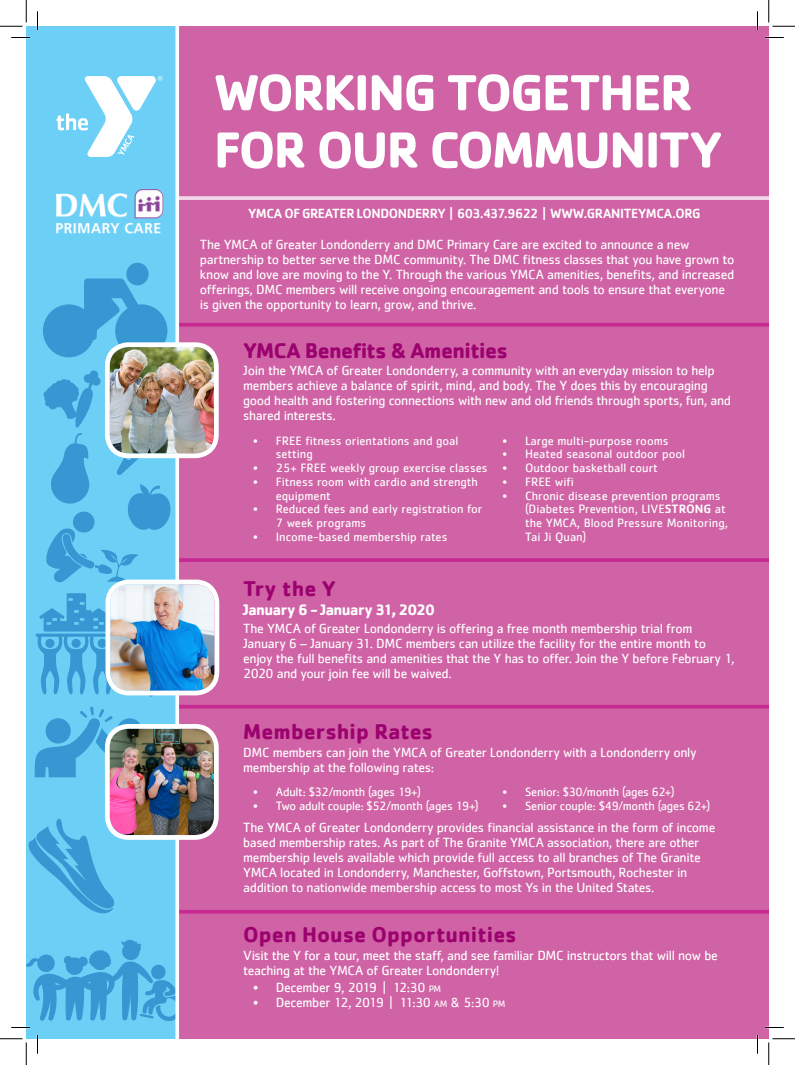
<style>
.page{position:relative;width:795px;height:1065px;background:#fff}
.page>*{position:absolute;margin:0;border:0;box-sizing:border-box;transform-origin:0 0}
.t1{font:700 52.5px "Cachet";letter-spacing:-.035em;color:#fff}
.t2{font:700 22.12px "Cachet";color:#9c026f}
.t3{font:700 22.12px "Cachet";letter-spacing:-.025em;color:#9c026f}
.t4{font:700 15.75px "Cachet";letter-spacing:-.035em;color:#fff}
.t5{font:13.75px/15px "Cachet";letter-spacing:-.025em;color:#fff}
.t6{font:500 13.75px "Cachet";letter-spacing:-.03em;color:#fff}
.t7{font:12.5px/13.8px "Cachet";color:#fff}
.t8{font:12.5px "Cachet";letter-spacing:-.02em;color:#fff}
.s1{font-weight:500}
.s2{font-size:9.62px}
</style>
<div class="page">
<div style="left:26px;top:26px;width:150px;height:1013px;background:#6bcff6"></div>
<svg style="left:57px;top:76px;width:105px;height:81px"></svg>
<div style="left:126px;top:263px;width:23px;height:22px;background:#3697d2;border-radius:50%"></div>
<svg style="left:43px;top:279px;width:124px;height:78px"></svg>
<svg style="left:28px;top:819px;width:87px;height:95px"></svg>
<svg style="left:26px;top:940px;width:149px;height:81px"></svg>
<svg style="left:36px;top:593px;width:81px;height:101px"></svg>
<svg style="left:98px;top:639px;width:9px;height:9px"></svg>
<svg style="left:45px;top:639px;width:10px;height:9px"></svg>
<svg style="left:43px;top:370px;width:132px;height:213px"></svg>
<svg style="left:35px;top:707px;width:105px;height:70px"></svg>
<svg style="left:130px;top:695px;width:41px;height:2px"></svg>
<div style="left:177px;top:26px;width:592px;height:1013px;background:#d063a5"></div>
<svg style="left:179px;top:705px;width:590px;height:4px;background:#c82f94"></svg>
<hr style="left:176px;top:558px;width:593px;height:4px;background:#c82c93">
<svg style="left:179px;top:323px;width:590px;height:4px;background:#c72e93"></svg>
<svg style="left:182px;top:196px;width:587px;height:4px;background:#f0d0e4"></svg>
<svg style="left:179px;top:910px;width:590px;height:4px;background:#c72e93"></svg>
<svg style="left:175px;top:26px;width:4px;height:1013px;fill:#fff"></svg>
<img style="left:110px;top:729px;width:103px;height:106px">
<div style="left:105px;top:724px;width:114px;height:116px;border:5px solid #fff;border-radius:21px"></div>
<img style="left:110px;top:347px;width:103px;height:106px">
<div style="left:105px;top:342px;width:114px;height:116px;border:5px solid #fff;border-radius:21px"></div>
<img style="left:110px;top:585px;width:104px;height:106px">
<div style="left:106px;top:580px;width:113px;height:115px;border:5px solid #fff;border-radius:21px"></div>
<img style="left:56px;top:190px;width:126px;height:46px">
<svg style="left:11px;top:37px;width:19px;height:1px"></svg>
<svg style="left:765px;top:37px;width:19px;height:1px"></svg>
<svg style="left:11px;top:1027px;width:19px;height:1px"></svg>
<svg style="left:765px;top:1027px;width:19px;height:1px"></svg>
<svg style="left:37px;top:11px;width:1px;height:19px"></svg>
<svg style="left:37px;top:1035px;width:1px;height:19px"></svg>
<svg style="left:757px;top:11px;width:1px;height:19px"></svg>
<svg style="left:757px;top:1035px;width:1px;height:19px"></svg>
<svg style="left:0;top:0;width:27px;height:27px"></svg>
<svg style="left:0;top:1039px;width:27px;height:26px"></svg>
<svg style="left:769px;top:0;width:26px;height:27px"></svg>
<svg style="left:769px;top:1039px;width:26px;height:26px"></svg>
<p class="t1" style="left:214px;top:59px;width:481px">WORKING TOGETHER</p>
<p class="t1" style="left:214px;top:116px;width:510px">FOR OUR COMMUNITY</p>
<p class="t6" style="left:248px;top:205px;width:454px">YMCA OF GREATER LONDONDERRY | 603.437.9622 | WWW.GRANITEYMCA.ORG</p>
<p class="t5" style="left:200px;top:237px;width:536px">The YMCA of Greater Londonderry and DMC Primary Care are excited to announce a new partnership to better serve the DMC community. The DMC fitness classes that you have grown to know and love are moving to the Y. Through the various YMCA amenities, benefits, and increased offerings, DMC members will receive ongoing encouragement and tools to ensure that everyone is given the opportunity to learn, grow, and thrive.</p>
<p class="t3" style="left:243px;top:336px;width:266px">YMCA Benefits &amp; Amenities</p>
<p class="t5" style="left:243px;top:363px;width:489px">Join the YMCA of Greater Londonderry, a community with an everyday mission to help members achieve a balance of spirit, mind, and body. The Y does this by encouraging good health and fostering connections with new and old friends through sports, fun, and shared interests.</p>
<p class="t7" style="left:276px;top:433px;width:184px;text-indent:-22px">• FREE fitness orientations and goal setting</p>
<p class="t7" style="left:253px;top:461px;width:236px">• 25+ FREE weekly group exercise classes</p>
<p class="t7" style="left:276px;top:475px;width:204px;text-indent:-22px">• Fitness room with cardio and strength equipment</p>
<p class="t7" style="left:276px;top:502px;width:208px;text-indent:-22px">• Reduced fees and early registration for<br>7 week programs</p>
<p class="t7" style="left:253px;top:530px;width:196px">• Income-based membership rates</p>
<p class="t7" style="left:503px;top:433px;width:167px">• Large multi-purpose rooms</p>
<p class="t7" style="left:503px;top:447px;width:184px">• Heated seasonal outdoor pool</p>
<p class="t7" style="left:503px;top:461px;width:157px">• Outdoor basketball court</p>
<p class="t7" style="left:503px;top:475px;width:73px">• FREE wifi</p>
<p class="t7" style="left:525px;top:488px;width:204px;text-indent:-22px">• Chronic disease prevention programs (Diabetes Prevention, LIVE<span class="s1">STRONG</span> at the YMCA, Blood Pressure Monitoring,<br>Tai Ji Quan)</p>
<p class="t2" style="left:243px;top:574px;width:94px">Try the Y</p>
<p class="t4" style="left:243px;top:600px;width:193px">January 6 - January 31, 2020</p>
<p class="t5" style="left:243px;top:620px;width:493px">The YMCA of Greater Londonderry is offering a free month membership trial from January 6 – January 31. DMC members can utilize the facility for the entire month to enjoy the full benefits and amenities that the Y has to offer. Join the Y before February 1, 2020 and your join fee will be waived.</p>
<p class="t2" style="left:243px;top:718px;width:191px">Membership Rates</p>
<p class="t5" style="left:243px;top:744px;width:455px">DMC members can join the YMCA of Greater Londonderry with a Londonderry only membership at the following rates:</p>
<p class="t8" style="left:253px;top:785px;width:169px">• Adult: $32/month (ages 19+)</p>
<p class="t8" style="left:253px;top:799px;width:227px">• Two adult couple: $52/month (ages 19+)</p>
<p class="t8" style="left:503px;top:785px;width:173px">• Senior: $30/month (ages 62+)</p>
<p class="t8" style="left:503px;top:799px;width:209px">• Senior couple: $49/month (ages 62+)</p>
<p class="t5" style="left:243px;top:819px;width:474px">The YMCA of Greater Londonderry provides financial assistance in the form of income based membership rates. As part of The Granite YMCA association, there are other membership levels available which provide full access to all branches of The Granite YMCA located in Londonderry, Manchester, Goffstown, Portsmouth, Rochester in addition to nationwide membership access to most Ys in the United States.</p>
<p class="t2" style="left:243px;top:921px;width:275px">Open House Opportunities</p>
<p class="t5" style="left:243px;top:948px;width:476px">Visit the Y for a tour, meet the staff, and see familiar DMC instructors that will now be teaching at the YMCA of Greater Londonderry!</p>
<p class="t5" style="left:253px;top:980px;width:190px">• December 9, 2019 | 12:30 <span class="s2">PM</span></p>
<p class="t5" style="left:253px;top:995px;width:254px">• December 12, 2019 | 11:30 <span class="s2">AM</span> &amp; 5:30 <span class="s2">PM</span></p>
</div>
